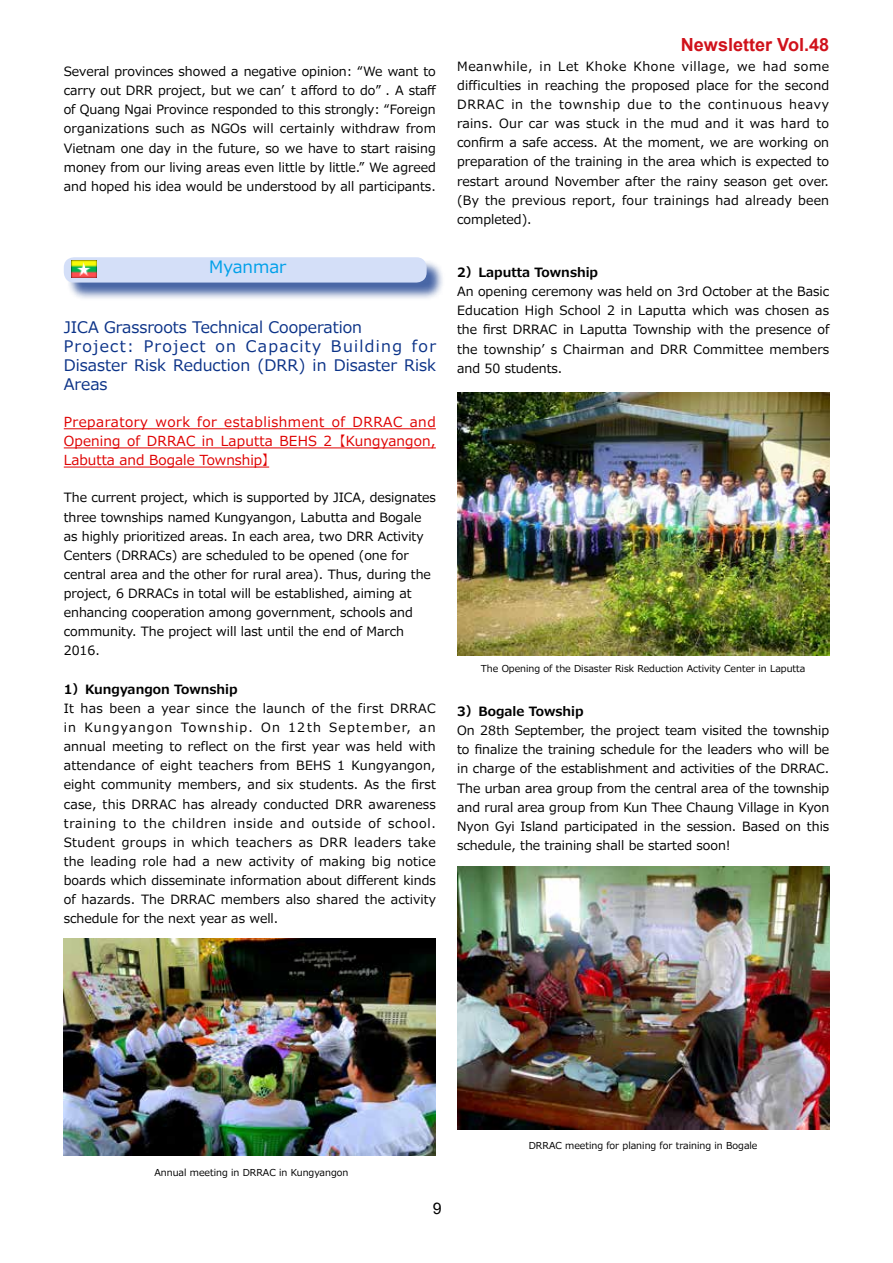
<style>
.page{position:relative;width:893px;height:1263px;background:#fff}
.page>*{position:absolute;margin:0;border:0;box-sizing:border-box;transform-origin:0 0}
.t1{font:700 18px "Arial";color:#d0121b}
.t2{font:16.95px "Meiryo";color:#00a0e9}
.t3{font:15.9px/19.2px "Meiryo";color:#0c3388}
.t4{font:15.9px "Arial";color:#000}
.t5{font:13.8px/19.2px "Meiryo";color:#df0000;text-align:justify}
.t6{font:12.75px/19.2px "Meiryo";color:#000;text-align:justify}
.t7{font:700 12.75px "Meiryo";color:#000}
.t8{font:9.6px "Meiryo";color:#000}
</style>
<div class="page">
<div style="left:66px;top:259px;width:379px;height:43px;background:#0c3388;opacity:.75"></div>
<div style="left:64px;top:257px;width:363px;height:26px;background:#d4dff8;border-radius:10px"></div>
<img style="left:71px;top:260px;width:25px;height:17px">
<hr style="left:64px;top:428px;width:372px;height:1px;background:#df0000">
<hr style="left:64px;top:448px;width:372px;height:1px;background:#df0000">
<hr style="left:64px;top:467px;width:205px;height:1px;background:#df0000">
<img style="left:64px;top:939px;width:372px;height:217px">
<img style="left:457px;top:393px;width:372px;height:263px">
<img style="left:457px;top:866px;width:372px;height:263px">
<h1 class="t1" style="left:681px;top:32px;width:150px">Newsletter Vol.48</h1>
<p class="t6" style="left:64px;top:62px;width:374px">Several provinces showed a negative opinion: “We want to carry out DRR project, but we can’ t afford to do” . A staff of Quang Ngai Province responded to this strongly: “Foreign organizations such as NGOs will certainly withdraw from Vietnam one day in the future, so we have to start raising money from our living areas even little by little.” We agreed and hoped his idea would be understood by all participants.</p>
<p class="t6" style="left:457px;top:57px;width:374px">Meanwhile, in Let Khoke Khone village, we had some difficulties in reaching the proposed place for the second DRRAC in the township due to the continuous heavy rains. Our car was stuck in the mud and it was hard to confirm a safe access. At the moment, we are working on preparation of the training in the area which is expected to restart around November after the rainy season get over. (By the previous report, four trainings had already been completed).</p>
<h2 class="t2" style="left:209px;top:255px;width:79px">Myanmar</h2>
<p class="t3" style="left:64px;top:318px;width:374px">JICA Grassroots Technical Cooperation Project: Project on Capacity Building for Disaster Risk Reduction (DRR) in Disaster Risk Areas</p>
<p class="t5" style="left:64px;top:413px;width:373px">Preparatory work for establishment of DRRAC and Opening of DRRAC in Laputta BEHS 2 【Kungyangon, Labutta and Bogale Township】</p>
<p class="t6" style="left:64px;top:489px;width:374px;text-align:left">The current project, which is supported by JICA, designates three townships named Kungyangon, Labutta and Bogale　as highly prioritized areas. In each area, two DRR Activity Centers (DRRACs) are scheduled to be opened (one for　central area and the other for rural area). Thus, during the project, 6 DRRACs in total will be established, aiming at enhancing cooperation among government, schools and community. The project will last until the end of March 2016.　</p>
<p class="t7" style="left:64px;top:680px;width:175px">1）Kungyangon Township</p>
<p class="t6" style="left:64px;top:699px;width:374px">It has been a year since the launch of the first DRRAC in Kungyangon Township. On 12th September, an annual meeting to reflect on the first year was held with attendance of eight teachers from BEHS 1 Kungyangon, eight community members, and six students. As the first case, this DRRAC has already conducted DRR awareness training to the children inside and outside of school.<br>Student groups in which teachers as DRR leaders take the leading role had a new activity of making big notice boards which disseminate information about different kinds of hazards. The DRRAC members also shared the activity schedule for the next year as well.</p>
<p class="t7" style="left:457px;top:263px;width:142px">2）Laputta Township</p>
<p class="t6" style="left:457px;top:283px;width:374px">An opening ceremony was held on 3rd October at the Basic Education High School 2 in Laputta which was chosen as the first DRRAC in Laputta Township with the presence of the township’ s Chairman and DRR Committee members and 50 students.</p>
<p class="t8" style="left:481px;top:662px;width:326px">The Opening of the Disaster Risk Reduction Activity Center in Laputta</p>
<p class="t7" style="left:457px;top:702px;width:128px">3）Bogale Towship</p>
<p class="t6" style="left:457px;top:722px;width:374px">On 28th September, the project team visited the township to finalize the training schedule for the leaders who will be in charge of the establishment and activities of the DRRAC.<br>The urban area group from the central area of the township and rural area group from Kun Thee Chaung Village in Kyon Nyon Gyi Island participated in the session. Based on this schedule, the training shall be started soon!</p>
<p class="t8" style="left:154px;top:1166px;width:196px">Annual meeting in DRRAC in Kungyangon</p>
<p class="t4" style="left:433px;top:1197px;width:10px">9</p>
<p class="t8" style="left:529px;top:1138px;width:230px">DRRAC meeting for planing for training in Bogale</p>
</div>
